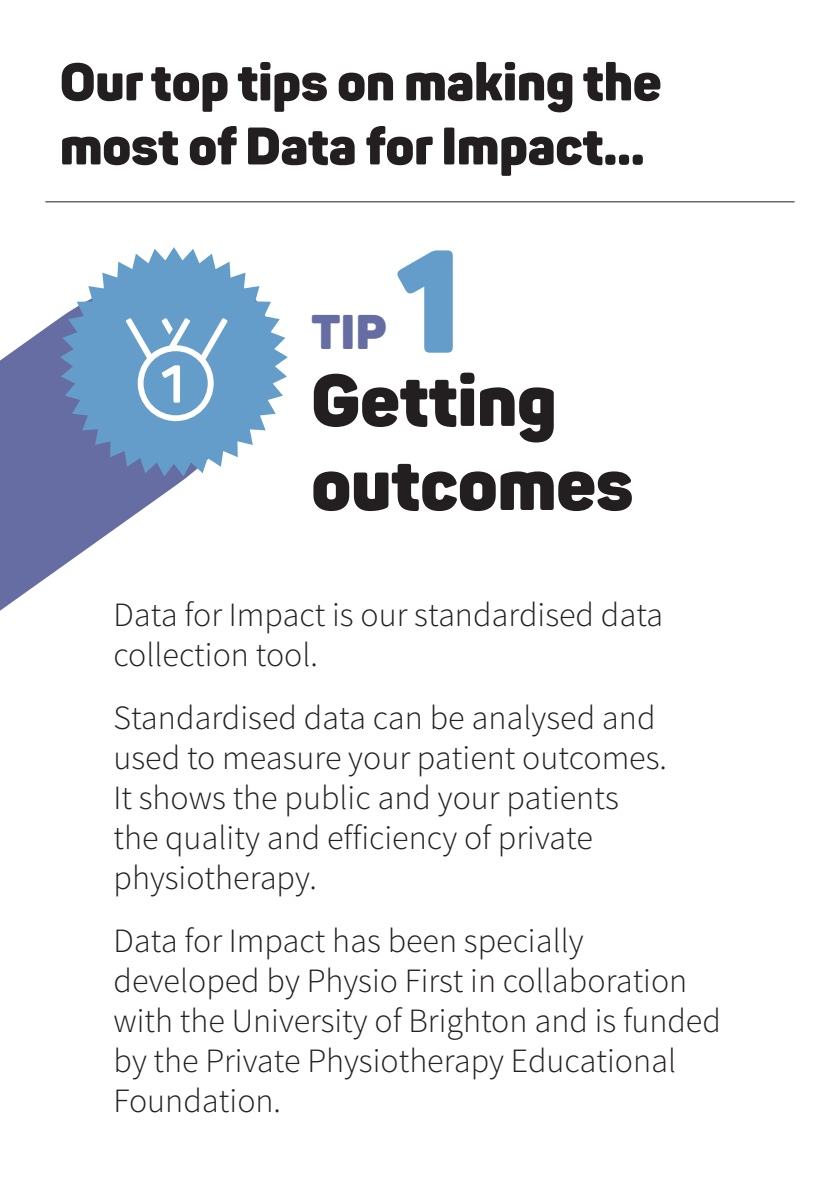
<style>
.page{position:relative;width:840px;height:1191px;background:#fff}
.page>*{position:absolute;margin:0;border:0;box-sizing:border-box;transform-origin:0 0}
.t1{font:900 144px "Panton";color:#649dca}
.t2{font:900 72px/84px "Panton";color:#231f20}
.t3{font:900 52px/64px "Panton";color:#231f20}
.t4{font:900 48px "Panton";color:#666da2}
.t5{font:300 34px/40px "Source Sans Pro";color:#231f20}
</style>
<div class="page">
<svg style="left:0;top:318px;width:188px;height:293px;fill:#666da2"></svg>
<svg style="left:60px;top:247px;width:228px;height:229px;fill:#649dca"></svg>
<hr style="left:45px;top:201px;width:749px;height:1px;background:#231f20">
<div style="left:126px;top:318px;width:101px;height:103px;background:#649dca"></div>
<h3 class="t3" style="left:60px;top:49px;width:602px">Our top tips on making the most of Data for Impact...</h3>
<h3 class="t4" style="left:311px;top:301px;width:77px">TIP</h3>
<h1 class="t1" style="left:396px;top:209px;width:66px">1</h1>
<h2 class="t2" style="left:311px;top:357px;width:323px">Getting outcomes</h2>
<p class="t5" style="left:113px;top:595px;width:551px">Data for Impact is our standardised data collection tool.</p>
<p class="t5" style="left:113px;top:698px;width:554px">Standardised data can be analysed and used to measure your patient outcomes.<br>It shows the public and your patients the quality and efficiency of private physiotherapy.</p>
<p class="t5" style="left:113px;top:920px;width:608px">Data for Impact has been specially developed by Physio First in collaboration with the University of Brighton and is funded by the Private Physiotherapy Educational Foundation.</p>
</div>
